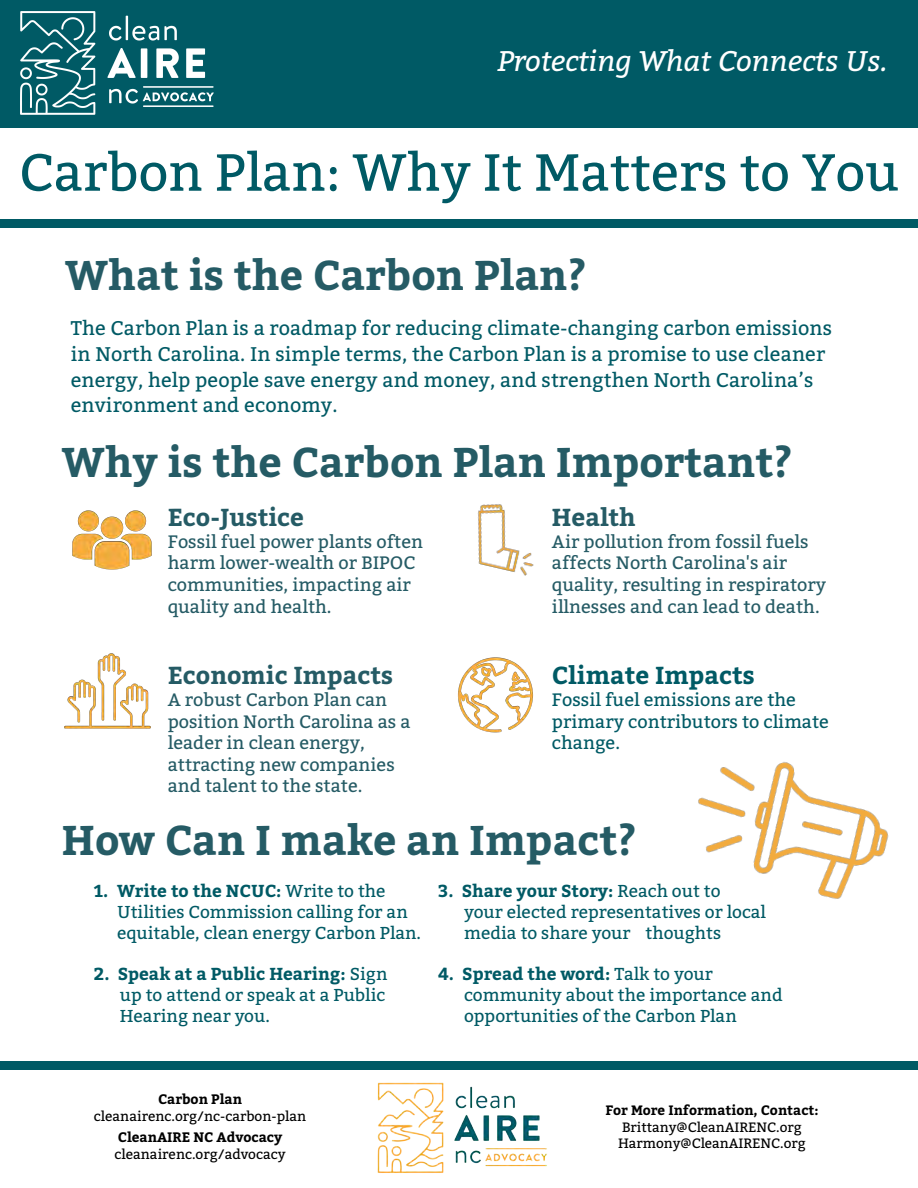
<style>
.page{position:relative;width:918px;height:1188px;background:#fff}
.page>*{position:absolute;margin:0;border:0;box-sizing:border-box;transform-origin:0 0}
.t1{font:52.2px "Bitter";color:#005a65}
.t2{font:700 41.4px "Bitter";color:#255b65}
.t3{font:italic 28.5px "Bitter";color:#fff}
.t4{font:700 24.45px "Bitter";color:#255b65}
.t5{font:700 24.45px "Bitter";color:#005a65}
.t6{font:19.8px/25.8px "Bitter";letter-spacing:.005em;color:#005a65}
.t7{font:18px/21.6px "Bitter";color:#255b65}
.t8{font:18px/21.6px "Bitter";color:#005a65}
.t9{font:17.25px/20.7px "Bitter";color:#005a65}
.t10{font:13.65px "Bitter";color:#000}
.t11{font:700 13.65px "Bitter";color:#000}
.t12{font:13.5px/16.2px "Bitter";color:#000}
.t13{font:700 13.5px "Bitter";color:#000}
.s1{font-weight:700}
</style>
<div class="page">
<div style="left:0;top:0;width:918px;height:128px;background:#005a65"></div>
<div style="left:0;top:219px;width:918px;height:8px;background:#005a65"></div>
<div style="left:0;top:1062px;width:918px;height:8px;background:#005a65"></div>
<img style="left:478px;top:504px;width:56px;height:72px">
<img style="left:64px;top:653px;width:87px;height:76px">
<img style="left:698px;top:762px;width:191px;height:137px">
<img style="left:72px;top:510px;width:80px;height:60px">
<img style="left:458px;top:657px;width:75px;height:76px">
<img style="left:20px;top:11px;width:194px;height:104px">
<img style="left:377px;top:1082px;width:170px;height:91px">
<h3 class="t3" style="left:497px;top:43px;width:392px">Protecting What Connects Us.</h3>
<h1 class="t1" style="left:19px;top:139px;width:882px">Carbon Plan: Why It Matters to You</h1>
<h2 class="t2" style="left:65px;top:249px;width:523px">What is the Carbon Plan?</h2>
<p class="t6" style="left:71px;top:316px;width:763px">The Carbon Plan is a roadmap for reducing climate-changing carbon emissions in North Carolina. In simple terms, the Carbon Plan is a promise to use cleaner energy, help people save energy and money, and strengthen North Carolina’s environment and economy.</p>
<h2 class="t2" style="left:62px;top:436px;width:732px">Why is the Carbon Plan Important?</h2>
<h3 class="t4" style="left:168px;top:502px;width:138px">Eco-Justice</h3>
<p class="t7" style="left:168px;top:531px;width:257px">Fossil fuel power plants often harm lower-wealth or BIPOC communities, impacting air quality and health.</p>
<h3 class="t4" style="left:168px;top:660px;width:227px">Economic Impacts</h3>
<p class="t7" style="left:168px;top:689px;width:244px">A robust Carbon Plan can position North Carolina as a leader in clean energy, attracting new companies and talent to the state.</p>
<h3 class="t4" style="left:552px;top:502px;width:85px">Health</h3>
<p class="t7" style="left:552px;top:531px;width:276px">Air pollution from fossil fuels affects North Carolina's air quality, resulting in respiratory illnesses and can lead to death.</p>
<h3 class="t5" style="left:552px;top:660px;width:204px">Climate Impacts</h3>
<p class="t8" style="left:552px;top:689px;width:278px">Fossil fuel emissions are the primary contributors to climate change.</p>
<h2 class="t2" style="left:62px;top:813px;width:576px">How Can I make an Impact?</h2>
<p class="t9" style="left:117px;top:881px;width:306px;text-indent:-23px"><span class="s1">1. Write to the NCUC:</span> Write to the<br>Utilities Commission calling for an equitable, clean energy Carbon Plan.</p>
<p class="t9" style="left:120px;top:964px;width:269px;text-indent:-26px"><span class="s1">2. Speak at a Public Hearing:</span> Sign up to attend or speak at a Public<br>Hearing near you.</p>
<p class="t9" style="left:464px;top:881px;width:303px;text-indent:-26px"><span class="s1">3. Share your Story:</span> Reach out to<br>your elected representatives or local media to share your thoughts</p>
<p class="t9" style="left:464px;top:964px;width:320px;text-indent:-26px"><span class="s1">4. Spread the word:</span> Talk to your community about the importance and opportunities of the Carbon Plan</p>
<p class="t11" style="left:158px;top:1091px;width:86px">Carbon Plan</p>
<p class="t10" style="left:94px;top:1107px;width:214px">cleanairenc.org/nc-carbon-plan</p>
<p class="t11" style="left:118px;top:1129px;width:166px">CleanAIRE NC Advocacy</p>
<p class="t10" style="left:115px;top:1145px;width:173px">cleanairenc.org/advocacy</p>
<p class="t13" style="left:605px;top:1102px;width:215px">For More Information, Contact:</p>
<p class="t12" style="left:618px;top:1119px;width:189px">Brittany@CleanAIRENC.org<br>Harmony@CleanAIRENC.org</p>
</div>
